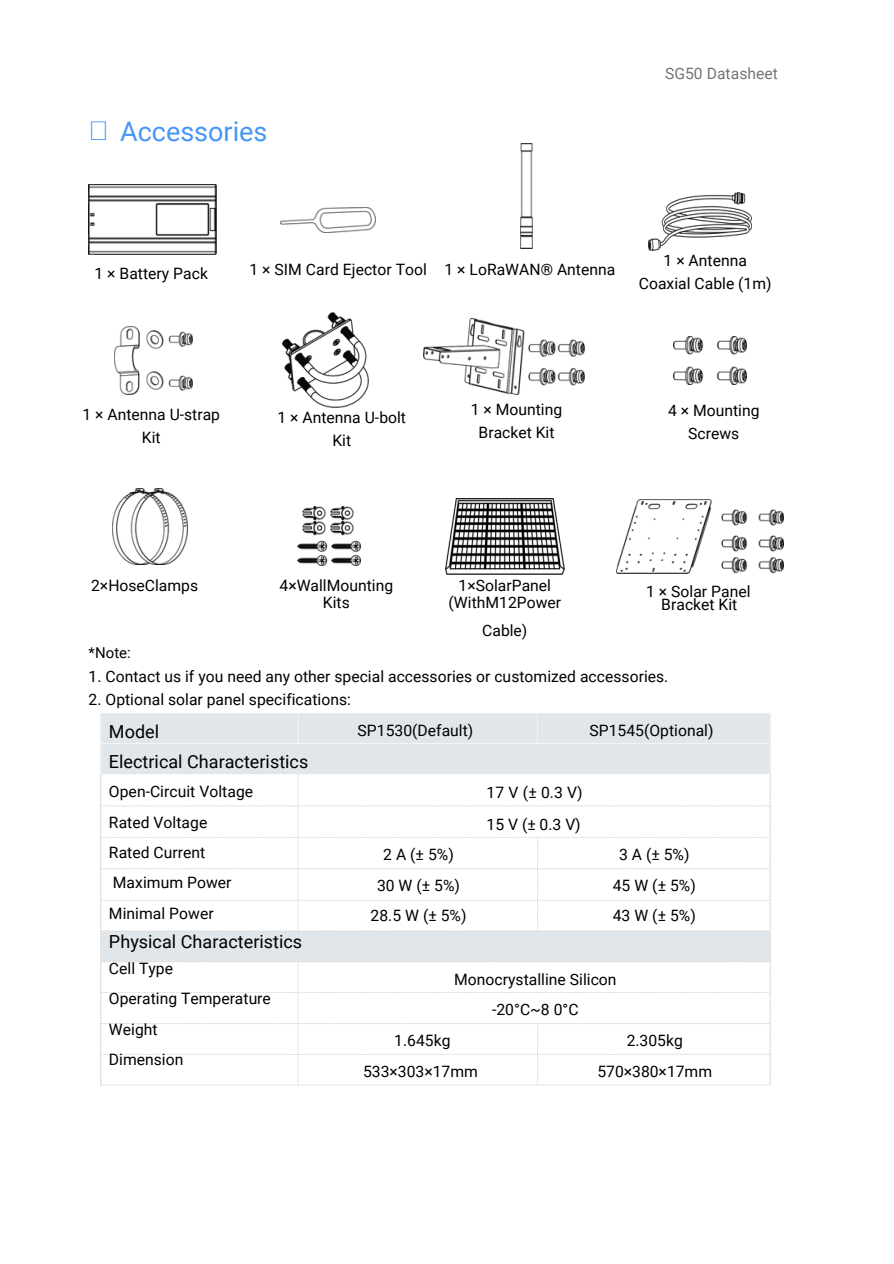
<style>
.page{position:relative;width:894px;height:1264px;background:#fff}
.page>*{position:absolute;margin:0;border:0;box-sizing:border-box;transform-origin:0 0}
.t1{font:27px "Roboto";color:#4696f5}
.t2{font:18px/30.3px "Roboto";color:#000}
.t3{font:15.6px/30.3px "Roboto";color:#000;text-align:center}
.t4{font:15.6px "Roboto";color:#737373}
.t5{font:14.85px "Roboto";color:#000}
</style>
<div class="page">
<img style="left:673px;top:336px;width:73px;height:48px">
<img style="left:100px;top:712px;width:671px;height:374px">
<img style="left:298px;top:506px;width:63px;height:59px">
<img style="left:88px;top:184px;width:128px;height:70px">
<img style="left:423px;top:318px;width:161px;height:77px">
<img style="left:280px;top:208px;width:95px;height:24px">
<img style="left:520px;top:144px;width:12px;height:104px">
<img style="left:115px;top:326px;width:77px;height:68px">
<img style="left:648px;top:192px;width:103px;height:59px">
<img style="left:445px;top:498px;width:119px;height:76px">
<img style="left:282px;top:313px;width:87px;height:94px">
<img style="left:616px;top:499px;width:167px;height:74px">
<img style="left:112px;top:488px;width:75px;height:76px">
<p class="t1" style="left:120px;top:115px;width:149px">Accessories</p>
<p class="t4" style="left:665px;top:64px;width:114px">SG50 Datasheet</p>
<p class="t3" style="left:94px;top:259px;width:115px">1 × Battery Pack</p>
<p class="t3" style="left:249px;top:254px;width:179px">1 × SIM Card Ejector Tool</p>
<p class="t3" style="left:444px;top:255px;width:172px">1 × LoRaWAN® Antenna</p>
<p class="t3" style="left:638px;top:250px;width:134px;line-height:22.5px">1 × Antenna<br>Coaxial Cable (1m)</p>
<p class="t3" style="left:83px;top:403px;width:139px;line-height:22.5px">1 × Antenna U-strap<br>Kit</p>
<p class="t3" style="left:277px;top:406px;width:130px;line-height:22.5px">1 × Antenna U-bolt<br>Kit</p>
<p class="t3" style="left:470px;top:399px;width:93px;line-height:22.5px">1 × Mounting<br>Bracket Kit</p>
<p class="t3" style="left:668px;top:400px;width:93px;line-height:22.5px">4 × Mounting<br>Screws</p>
<p class="t3" style="left:91px;top:570px;width:108px">2×HoseClamps</p>
<p class="t3" style="left:279px;top:571px;width:115px">4×WallMounting</p>
<p class="t3" style="left:323px;top:588px;width:28px">Kits</p>
<p class="t3" style="left:458px;top:571px;width:94px">1×SolarPanel</p>
<p class="t3" style="left:448px;top:589px;width:114px;line-height:28.2px">(WithM12Power<br>Cable)</p>
<p class="t3" style="left:646px;top:576px;width:106px">1 × Solar Panel</p>
<p class="t3" style="left:661px;top:590px;width:78px">Bracket Kit</p>
<p class="t5" style="left:89px;top:644px;width:44px">*Note:</p>
<p class="t3" style="left:89px;top:661px;width:581px">1. Contact us if you need any other special accessories or customized accessories.</p>
<p class="t3" style="left:89px;top:684px;width:264px">2. Optional solar panel specifications:</p>
<p class="t3" style="left:357px;top:716px;width:117px">SP1530(Default)</p>
<p class="t3" style="left:589px;top:716px;width:125px">SP1545(Optional)</p>
<p class="t2" style="left:109px;top:716px;width:201px">Model<br>Electrical Characteristics</p>
<h1 class="t3" style="left:109px;top:776px;width:146px;text-align:left">Open-Circuit Voltage<br>Rated Voltage<br>Rated Current<br>Maximum Power<br>Minimal Power</h1>
<h1 class="t2" style="left:109px;top:926px;width:195px">Physical Characteristics</h1>
<h1 class="t3" style="left:109px;top:953px;width:163px;text-align:left">Cell Type<br>Operating Temperature<br>Weight<br>Dimension</h1>
<p class="t3" style="left:370px;top:839px;width:98px">2 A (± 5%)<br>30 W (± 5%)<br>28.5 W (± 5%)</p>
<p class="t3" style="left:486px;top:777px;width:98px;line-height:31.5px;text-align:left">17 V (± 0.3 V)<br>15 V (± 0.3 V)</p>
<p class="t3" style="left:612px;top:839px;width:85px">3 A (± 5%)<br>45 W (± 5%)<br>43 W (± 5%)</p>
<p class="t3" style="left:454px;top:964px;width:164px">Monocrystalline Silicon -20°C~8 0°C</p>
<p class="t3" style="left:363px;top:1025px;width:116px">1.645kg<br>533×303×17mm</p>
<p class="t3" style="left:597px;top:1025px;width:116px">2.305kg<br>570×380×17mm</p>
</div>
